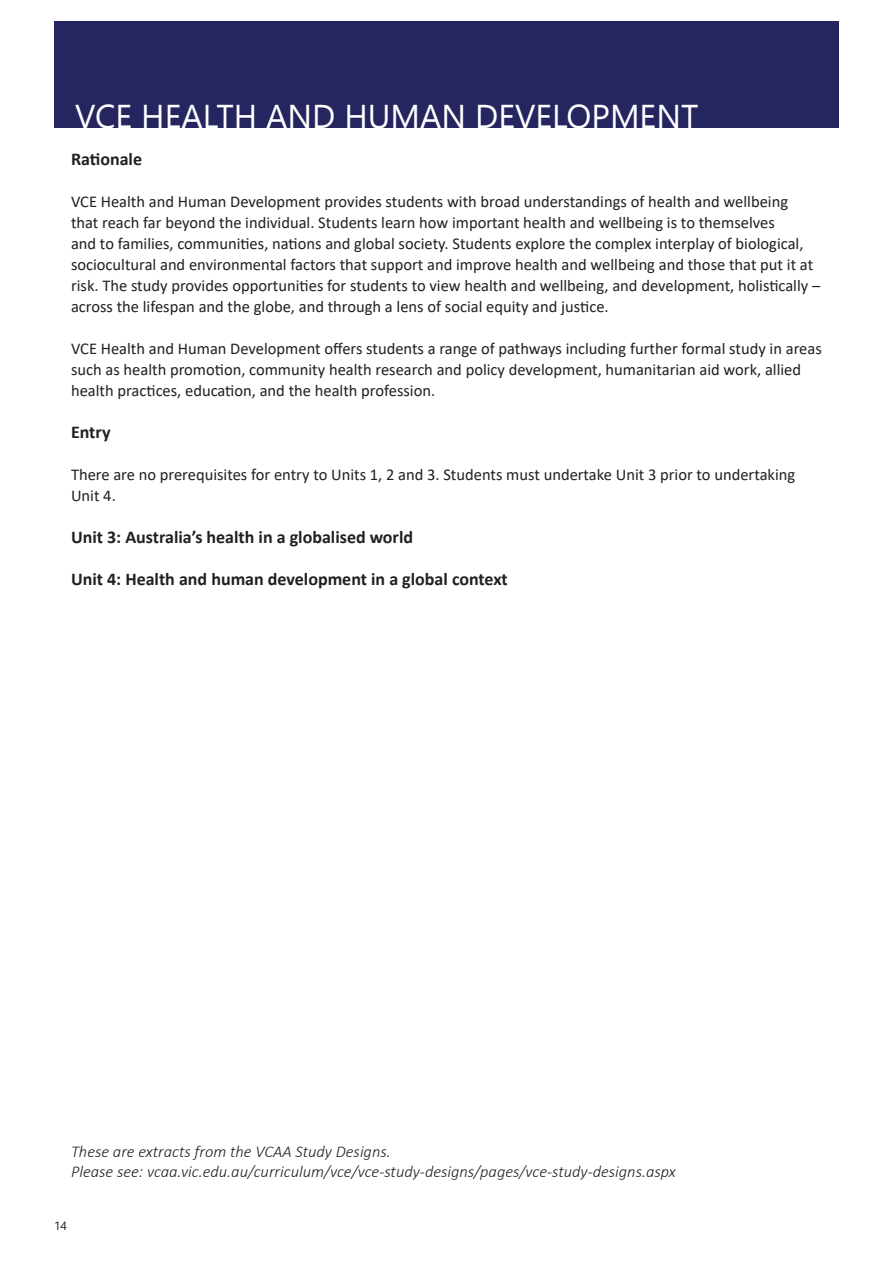
<style>
.page{position:relative;width:893px;height:1263px;background:#fff}
.page>*{position:absolute;margin:0;border:0;box-sizing:border-box;transform-origin:0 0}
.t1{font:33px "Nirmala UI";color:#fff}
.t2{font:700 18px "Calibri";color:#231f20}
.t3{font:16.5px/21px "Calibri";color:#231f20}
.t4{font:italic 300 16.5px/19.8px "Calibri";color:#231f20}
.t5{font:12px "Nirmala UI";color:#231f20}
</style>
<div class="page">
<div style="left:54px;top:21px;width:785px;height:107px;background:#252560"></div>
<p class="t1" style="left:75px;top:89px;width:624px">VCE HEALTH AND HUMAN DEVELOPMENT</p>
<p class="t2" style="left:71px;top:147px;width:73px">Rationale</p>
<p class="t3" style="left:71px;top:191px;width:751px">VCE Health and Human Development provides students with broad understandings of health and wellbeing<br>that reach far beyond the individual. Students learn how important health and wellbeing is to themselves<br>and to families, communities, nations and global society. Students explore the complex interplay of biological, sociocultural and environmental factors that support and improve health and wellbeing and those that put it at risk. The study provides opportunities for students to view health and wellbeing, and development, holistically – across the lifespan and the globe, and through a lens of social equity and justice.</p>
<p class="t3" style="left:71px;top:338px;width:752px">VCE Health and Human Development offers students a range of pathways including further formal study in areas such as health promotion, community health research and policy development, humanitarian aid work, allied health practices, education, and the health profession.</p>
<p class="t2" style="left:71px;top:420px;width:41px">Entry</p>
<p class="t3" style="left:71px;top:464px;width:726px">There are no prerequisites for entry to Units 1, 2 and 3. Students must undertake Unit 3 prior to undertaking<br>Unit 4.</p>
<p class="t2" style="left:71px;top:525px;width:344px">Unit 3: Australia’s health in a globalised world</p>
<p class="t2" style="left:71px;top:567px;width:438px">Unit 4: Health and human development in a global context</p>
<p class="t4" style="left:71px;top:1141px;width:606px">These are extracts from the VCAA Study Designs.<br>Please see: vcaa.vic.edu.au/curriculum/vce/vce-study-designs/pages/vce-study-designs.aspx</p>
<p class="t5" style="left:54px;top:1216px;width:14px">14</p>
</div>
